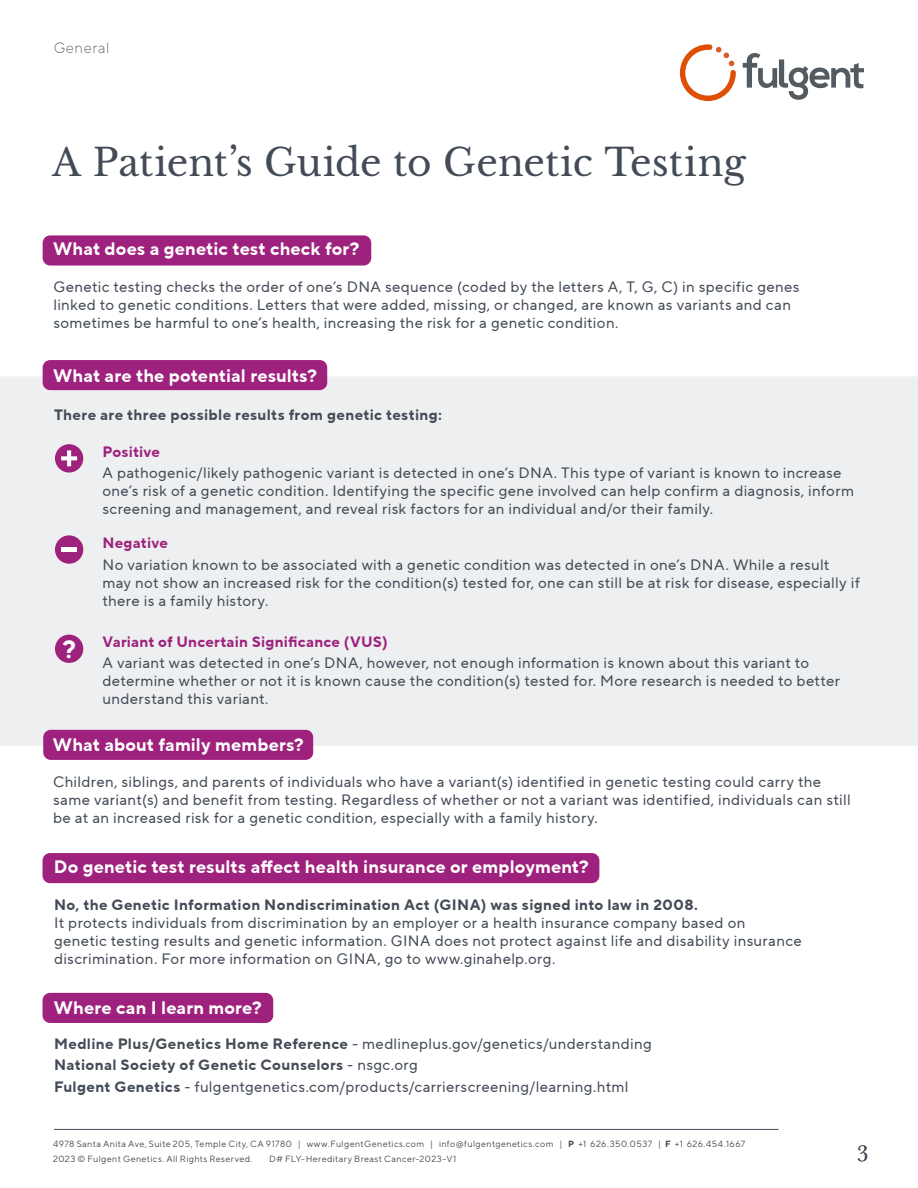
<style>
.page{position:relative;width:918px;height:1188px;background:#fff}
.page>*{position:absolute;margin:0;border:0;box-sizing:border-box;transform-origin:0 0}
.t1{font:37.5px "Libre Baskerville";color:#434b57}
.t2{font:700 24.9px "TT Norms";color:#fff}
.t3{font:24px "Baskerville";color:#434b57}
.t4{font:700 18px "TT Norms Pro";letter-spacing:.01em;color:#fff}
.t5{font:15px/18px "TT Norms Pro";letter-spacing:.02em;color:#434b57}
.t6{font:700 15px "TT Norms Pro";letter-spacing:.025em;color:#434b57}
.t7{font:700 15px "TT Norms Pro";letter-spacing:.015em;color:#9e217d}
.t8{font:300 15px "TT Norms";letter-spacing:.035em;color:#434b57}
.t9{font:9px/15px "TT Norms";letter-spacing:.04em;color:#434b57}
.s1{font-weight:700}
</style>
<div class="page">
<hr style="left:54px;top:1129px;width:724px;height:1px;background:#434b57">
<svg style="left:743px;top:53px;width:121px;height:47px"></svg>
<svg style="left:680px;top:44px;width:56px;height:57px"></svg>
<div style="left:43px;top:993px;width:230px;height:30px;background:#9e217d;border-radius:8px"></div>
<div style="left:43px;top:853px;width:556px;height:30px;background:#9e217d;border-radius:8px"></div>
<div style="left:0;top:376px;width:918px;height:370px;background:#eeeff0"></div>
<div style="left:43px;top:360px;width:284px;height:30px;background:#9e217d;border-radius:8px"></div>
<div style="left:55px;top:635px;width:28px;height:28px;background:#9e217d;border-radius:50%"></div>
<div style="left:55px;top:535px;width:28px;height:29px;background:#9e217d;border-radius:50%"></div>
<div style="left:61px;top:547px;width:16px;height:5px;background:#fff"></div>
<div style="left:55px;top:444px;width:28px;height:29px;background:#9e217d;border-radius:50%"></div>
<svg style="left:61px;top:450px;width:16px;height:16px"></svg>
<div style="left:43px;top:235px;width:328px;height:31px;background:#9e217d;border-radius:8px"></div>
<div style="left:43px;top:730px;width:270px;height:30px;background:#9e217d;border-radius:8px"></div>
<p class="t8" style="left:53px;top:38px;width:58px">General</p>
<h1 class="t1" style="left:52px;top:140px;width:695px">A Patient’s Guide to Genetic Testing</h1>
<p class="t4" style="left:53px;top:236px;width:308px">What does a genetic test check for?</p>
<p class="t5" style="left:53px;top:278px;width:748px">Genetic testing checks the order of one’s DNA sequence (coded by the letters A, T, G, C) in specific genes linked to genetic conditions. Letters that were added, missing, or changed, are known as variants and can sometimes be harmful to one’s health, increasing the risk for a genetic condition.</p>
<p class="t4" style="left:53px;top:363px;width:265px">What are the potential results?</p>
<p class="t6" style="left:54px;top:404px;width:390px">There are three possible results from genetic testing:</p>
<p class="t7" style="left:102px;top:441px;width:59px">Positive</p>
<p class="t5" style="left:102px;top:464px;width:753px">A pathogenic/likely pathogenic variant is detected in one’s DNA. This type of variant is known to increase one’s risk of a genetic condition. Identifying the specific gene involved can help confirm a diagnosis, inform screening and management, and reveal risk factors for an individual and/or their family.</p>
<h2 class="t2" style="left:62px;top:633px;width:15px">?</h2>
<p class="t7" style="left:102px;top:532px;width:67px">Negative</p>
<p class="t5" style="left:102px;top:555px;width:759px">No variation known to be associated with a genetic condition was detected in one’s DNA. While a result may not show an increased risk for the condition(s) tested for, one can still be at risk for disease, especially if there is a family history.</p>
<p class="t7" style="left:102px;top:630px;width:287px">Variant of Uncertain Significance (VUS)</p>
<p class="t5" style="left:102px;top:654px;width:739px">A variant was detected in one’s DNA, however, not enough information is known about this variant to determine whether or not it is known cause the condition(s) tested for. More research is needed to better understand this variant.</p>
<p class="t4" style="left:53px;top:732px;width:252px">What about family members?</p>
<p class="t5" style="left:53px;top:772px;width:799px">Children, siblings, and parents of individuals who have a variant(s) identified in genetic testing could carry the same variant(s) and benefit from testing. Regardless of whether or not a variant was identified, individuals can still be at an increased risk for a genetic condition, especially with a family history.</p>
<p class="t4" style="left:54px;top:853px;width:537px">Do genetic test results affect health insurance or employment?</p>
<p class="t6" style="left:54px;top:893px;width:646px">No, the Genetic Information Nondiscrimination Act (GINA) was signed into law in 2008.</p>
<p class="t5" style="left:54px;top:913px;width:749px">It protects individuals from discrimination by an employer or a health insurance company based on genetic testing results and genetic information. GINA does not protect against life and disability insurance discrimination. For more information on GINA, go to www.ginahelp.org.</p>
<p class="t4" style="left:54px;top:995px;width:209px">Where can I learn more?</p>
<p class="t5" style="left:54px;top:1033px;width:599px;line-height:21.3px"><span class="s1">Medline Plus/Genetics Home Reference</span> - medlineplus.gov/genetics/understanding<br><span class="s1">National Society of Genetic Counselors</span> - nsgc.org<br><span class="s1">Fulgent Genetics</span> - fulgentgenetics.com/products/carrierscreening/learning.html</p>
<p class="t9" style="left:53px;top:1136px;width:694px">4978 Santa Anita Ave, Suite 205, Temple City, CA 91780 | www.FulgentGenetics.com | info@fulgentgenetics.com | <span class="s1">P</span> +1 626.350.0537 | <span class="s1">F</span> +1 626.454.1667<br>2023 © Fulgent Genetics. All Rights Reserved.</p>
<p class="t9" style="left:269px;top:1151px;width:189px">D# FLY-Hereditary Breast Cancer-2023-V1</p>
<h3 class="t3" style="left:857px;top:1138px;width:13px">3</h3>
</div>
